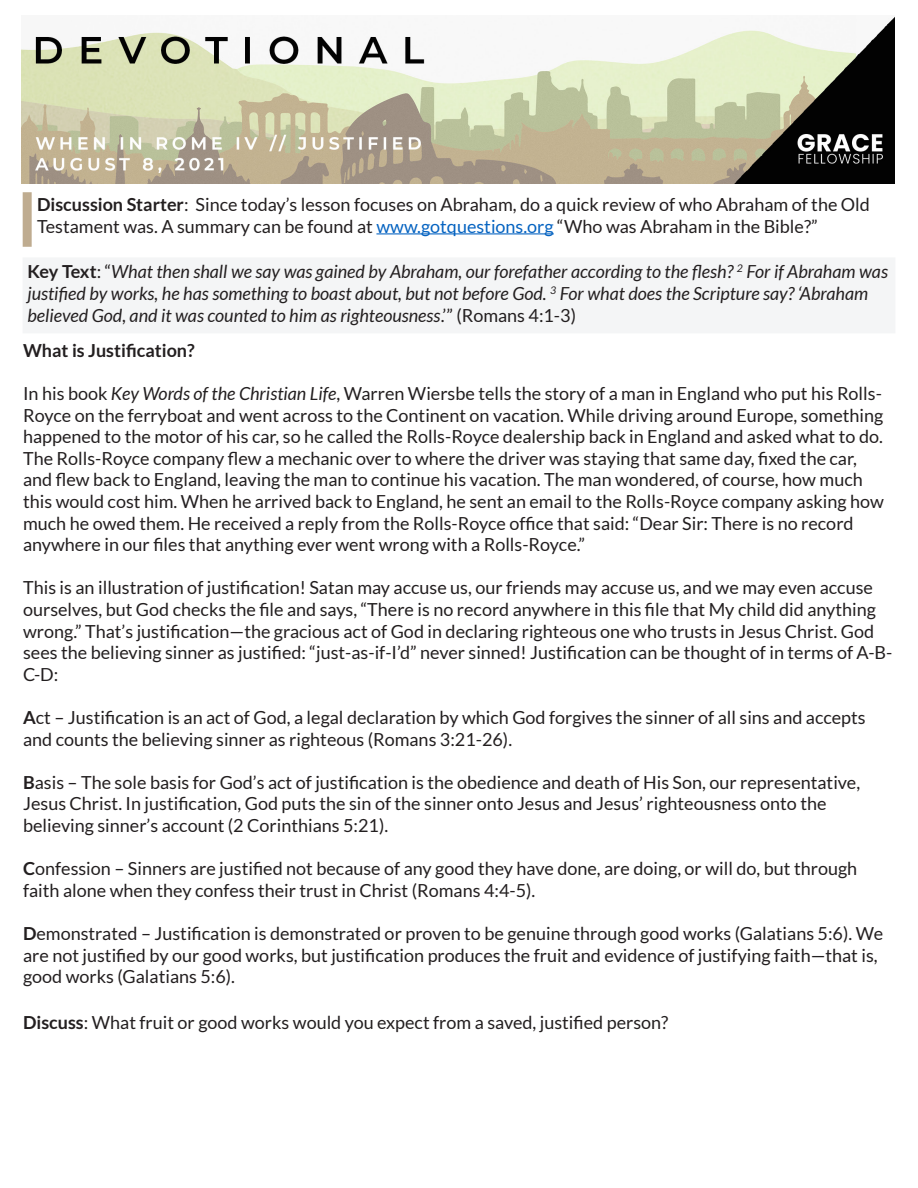
<style>
.page{position:relative;width:918px;height:1188px;background:#fff}
.page>*{position:absolute;margin:0;border:0;box-sizing:border-box;transform-origin:0 0}
.t1{font:18px/21.6px "Lato";color:#231f20}
.t2{font:italic 18px/21.6px "Lato";color:#231f20}
.t3{font:700 18px "Lato";color:#231f20}
.s1{font-weight:700}
.s2{color:#0563c1}
.s3{font-weight:700;font-style:normal}
.s4{font-style:normal}
.s5{font-style:italic}
</style>
<div class="page">
<img style="left:22px;top:18px;width:872px;height:166px">
<div style="left:23px;top:192px;width:9px;height:55px;background:#bfac90"></div>
<hr style="left:376px;top:233px;width:178px;height:1px;background:#0563c1">
<div style="left:23px;top:257px;width:872px;height:76px;background:#f4f5f6"></div>
<p class="t1" style="left:37px;top:194px;width:834px"><span class="s1">Discussion Starter</span>: Since today’s lesson focuses on Abraham, do a quick review of who Abraham of the Old<br>Testament was. A summary can be found at <span class="s2">www.gotquestions.org</span> “Who was Abraham in the Bible?”</p>
<p class="t2" style="left:27px;top:262px;width:862px"><span class="s3">Key Text</span><span class="s4">: “</span>What then shall we say was gained by Abraham, our forefather according to the flesh? <sup>2</sup> For if Abraham was justified by works, he has something to boast about, but not before God. <sup>3</sup> For what does the Scripture say? ‘Abraham believed God, and it was counted to him as righteousness<span class="s4">.’” (Romans 4:1-3)</span></p>
<p class="t3" style="left:23px;top:340px;width:173px">What is Justification?</p>
<p class="t1" style="left:23px;top:383px;width:862px">In his book <span class="s5">Key Words of the Christian Life</span>, Warren Wiersbe tells the story of a man in England who put his Rolls-Royce on the ferryboat and went across to the Continent on vacation. While driving around Europe, something happened to the motor of his car, so he called the Rolls-Royce dealership back in England and asked what to do.<br>The Rolls-Royce company flew a mechanic over to where the driver was staying that same day, fixed the car, and flew back to England, leaving the man to continue his vacation. The man wondered, of course, how much this would cost him. When he arrived back to England, he sent an email to the Rolls-Royce company asking how much he owed them. He received a reply from the Rolls-Royce office that said: “Dear Sir: There is no record anywhere in our files that anything ever went wrong with a Rolls-Royce.”</p>
<p class="t1" style="left:23px;top:577px;width:871px">This is an illustration of justification! Satan may accuse us, our friends may accuse us, and we may even accuse ourselves, but God checks the file and says, “There is no record anywhere in this file that My child did anything wrong.” That’s justification—the gracious act of God in declaring righteous one who trusts in Jesus Christ. God sees the believing sinner as justified: “just-as-if-I’d” never sinned! Justification can be thought of in terms of A-B-C-D:</p>
<p class="t1" style="left:23px;top:707px;width:844px"><span class="s1">A</span>ct – Justification is an act of God, a legal declaration by which God forgives the sinner of all sins and accepts and counts the believing sinner as righteous (Romans 3:21-26).</p>
<p class="t1" style="left:23px;top:771px;width:839px"><span class="s1">B</span>asis – The sole basis for God’s act of justification is the obedience and death of His Son, our representative,<br>Jesus Christ. In justification, God puts the sin of the sinner onto Jesus and Jesus’ righteousness onto the believing sinner’s account (2 Corinthians 5:21).</p>
<p class="t1" style="left:23px;top:858px;width:836px"><span class="s1">C</span>onfession – Sinners are justified not because of any good they have done, are doing, or will do, but through faith alone when they confess their trust in Christ (Romans 4:4-5).</p>
<p class="t1" style="left:23px;top:923px;width:862px"><span class="s1">D</span>emonstrated – Justification is demonstrated or proven to be genuine through good works (Galatians 5:6). We are not justified by our good works, but justification produces the fruit and evidence of justifying faith—that is, good works (Galatians 5:6).</p>
<p class="t1" style="left:23px;top:1011px;width:647px"><span class="s1">Discuss</span>: What fruit or good works would you expect from a saved, justified person?</p>
</div>
